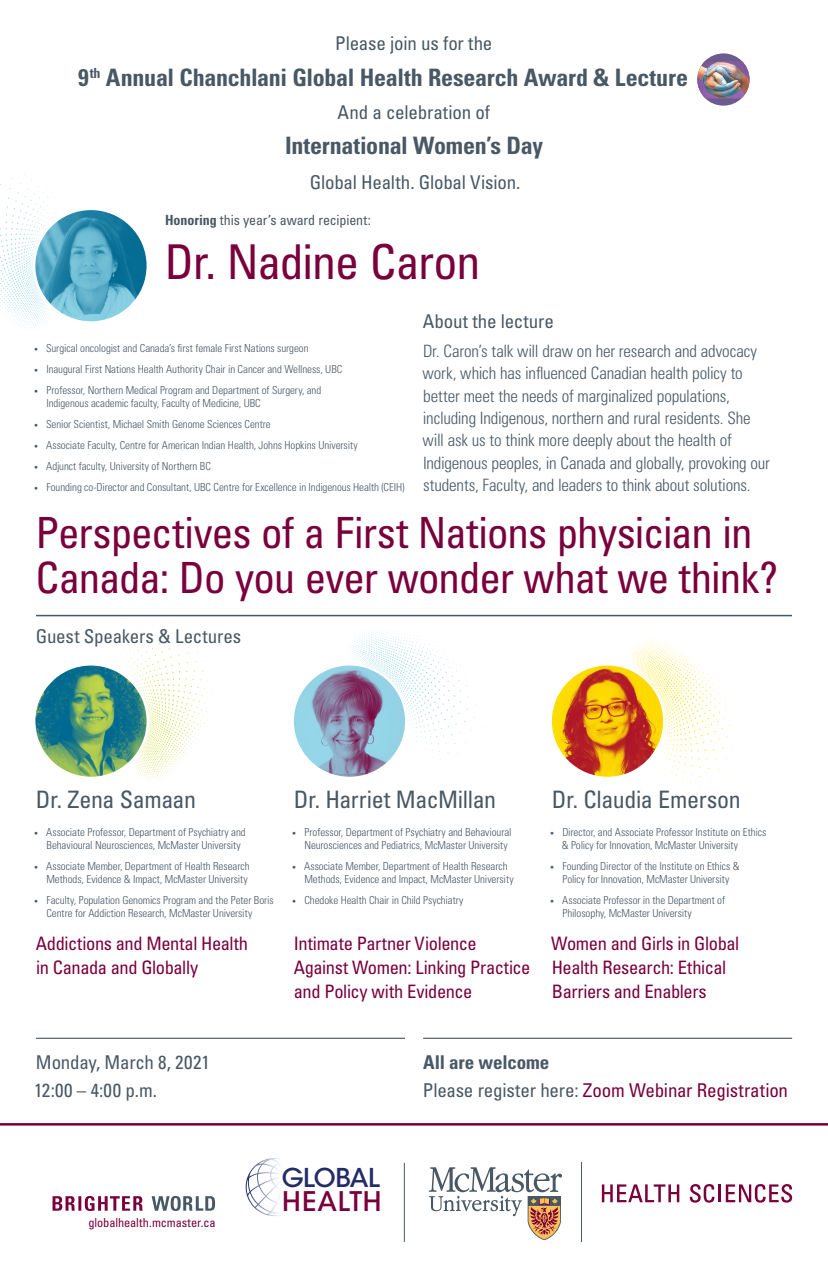
<style>
.page{position:relative;width:828px;height:1278px;background:#fff}
.page>*{position:absolute;margin:0;border:0;box-sizing:border-box;transform-origin:0 0}
.t1{font:condensed 48px "Univers LT Std";letter-spacing:-.025em;color:#7a003c}
.t2{font:condensed 43px/45px "Univers LT Std";letter-spacing:-.025em;color:#7a003c}
.t3{font:500 26.85px "ITC Avant Garde Std";letter-spacing:.03em;color:#7a003c}
.t4{font:500 25.8px "ITC Avant Garde Std";letter-spacing:-.02em;color:#232c68}
.t5{font:700 condensed 24px "Univers LT Std";letter-spacing:-.01em;color:#485865}
.t6{font:condensed 24px "Univers LT Std";letter-spacing:-.02em;color:#485865}
.t7{font:condensed 19px "Univers LT Std";letter-spacing:-.01em;color:#485865}
.t8{font:condensed 19px "Univers LT Std";letter-spacing:-.01em;color:#7a003c}
.t9{font:700 condensed 19px "Univers LT Std";letter-spacing:-.01em;color:#485865}
.t10{font:condensed 18.5px/24px "Univers LT Std";letter-spacing:-.02em;color:#7a003c}
.P2{font:300 condensed 17px/22.4px "Univers LT Std";letter-spacing:-.01em;color:#485865}
.t11{font:condensed 14px "Univers LT Std";letter-spacing:-.005em;color:#485865}
.t12{font:condensed 12.4px "Univers LT Std";letter-spacing:-.01em;color:#7a003c}
.t13{font:300 condensed 11px/13px "Univers LT Std";letter-spacing:-.005em;color:#485865}
.s1{font-weight:700}
.s2{font-size:7.7px}
.s3{color:#485865}
</style>
<div class="page">
<svg style="left:0;top:172px;width:58px;height:160px"></svg>
<svg style="left:119px;top:614px;width:96px;height:169px"></svg>
<svg style="left:348px;top:628px;width:135px;height:134px"></svg>
<svg style="left:629px;top:638px;width:107px;height:155px"></svg>
<img style="left:35px;top:210px;width:112px;height:111px;border-radius:56px">
<img style="left:35px;top:666px;width:112px;height:111px;border-radius:56px">
<img style="left:294px;top:666px;width:111px;height:111px;border-radius:56px">
<img style="left:552px;top:666px;width:111px;height:111px;border-radius:56px">
<svg style="left:429px;top:1167px;width:133px;height:74px"></svg>
<hr style="left:581px;top:1163px;width:1px;height:79px;background:#485865">
<svg style="left:602px;top:1184px;width:77px;height:18px"></svg>
<svg style="left:690px;top:1184px;width:24px;height:19px"></svg>
<hr style="left:718px;top:1184px;width:3px;height:18px;background:#7a003c">
<svg style="left:726px;top:1184px;width:66px;height:19px"></svg>
<svg style="left:246px;top:1158px;width:34px;height:58px"></svg>
<hr style="left:404px;top:1163px;width:1px;height:79px;background:#485865">
<svg style="left:152px;top:1196px;width:63px;height:15px"></svg>
<svg style="left:53px;top:1196px;width:90px;height:15px"></svg>
<hr style="left:0;top:1123px;width:828px;height:3px;background:#7a003c">
<hr style="left:36px;top:615px;width:756px;height:1px;background:#485865">
<hr style="left:36px;top:1038px;width:369px;height:1px;background:#485865">
<hr style="left:423px;top:1038px;width:369px;height:1px;background:#485865">
<div style="left:697px;top:53px;width:53px;height:53px;background:#6b5b8e;border-radius:50%"></div>
<img style="left:697px;top:60px;width:53px;height:39px">
<h4 class="t7" style="left:335px;top:31px;width:159px">Please join us for the</h4>
<h3 class="t5" style="left:78px;top:63px;width:611px">9<sup>th</sup> Annual Chanchlani Global Health Research Award &amp; Lecture</h3>
<h4 class="t7" style="left:338px;top:100px;width:154px">And a celebration of</h4>
<h3 class="t5" style="left:285px;top:131px;width:260px">International Women’s Day</h3>
<h4 class="t7" style="left:310px;top:170px;width:212px">Global Health. Global Vision.</h4>
<h5 class="t11" style="left:165px;top:211px;width:207px"><span class="s1">Honoring</span> this year’s award recipient:</h5>
<h2 class="t1" style="left:165px;top:232px;width:317px">Dr. Nadine Caron</h2>
<p class="t13" style="left:34px;top:342px;width:276px"><span class="s2">•</span> Surgical oncologist and Canada’s first female First Nations surgeon</p>
<p class="t13" style="left:34px;top:363px;width:310px"><span class="s2">•</span> Inaugural First Nations Health Authority Chair in Cancer and Wellness, UBC</p>
<p class="t13" style="left:46px;top:384px;width:277px;text-indent:-12px"><span class="s2">•</span> Professor, Northern Medical Program and Department of Surgery, and<br>Indigenous academic faculty, Faculty of Medicine, UBC</p>
<p class="t13" style="left:34px;top:418px;width:238px"><span class="s2">•</span> Senior Scientist, Michael Smith Genome Sciences Centre</p>
<p class="t13" style="left:34px;top:439px;width:325px"><span class="s2">•</span> Associate Faculty, Centre for American Indian Health, Johns Hopkins University</p>
<p class="t13" style="left:34px;top:460px;width:179px"><span class="s2">•</span> Adjunct faculty, University of Northern BC</p>
<p class="t13" style="left:34px;top:481px;width:372px"><span class="s2">•</span> Founding co-Director and Consultant, UBC Centre for Excellence in Indigenous Health (CEIH)</p>
<h4 class="t7" style="left:423px;top:309px;width:133px">About the lecture</h4>
<p class="P2" style="left:423px;top:339px;width:349px">Dr. Caron’s talk will draw on her research and advocacy work, which has influenced Canadian health policy to better meet the needs of marginalized populations, including Indigenous, northern and rural residents. She will ask us to think more deeply about the health of Indigenous peoples, in Canada and globally, provoking our students, Faculty, and leaders to think about solutions.</p>
<h1 class="t2" style="left:35px;top:510px;width:744px">Perspectives of a First Nations physician in<br>Canada: Do you ever wonder what we think?</h1>
<h4 class="t7" style="left:36px;top:624px;width:207px">Guest Speakers &amp; Lectures</h4>
<h3 class="t6" style="left:36px;top:785px;width:162px">Dr. Zena Samaan</h3>
<p class="t13" style="left:46px;top:826px;width:201px;text-indent:-13px"><span class="s2">•</span> Associate Professor, Department of Psychiatry and<br>Behavioural Neurosciences, McMaster University</p>
<p class="t13" style="left:34px;top:860px;width:217px;text-align:right"><span class="s2">•</span> Associate Member, Department of Health Research<br>Methods, Evidence &amp; Impact, McMaster University</p>
<p class="t13" style="left:46px;top:894px;width:229px;text-indent:-12px"><span class="s2">•</span> Faculty, Population Genomics Program and the Peter Boris<br>Centre for Addiction Research, McMaster University</p>
<h3 class="t10" style="left:36px;top:932px;width:214px">Addictions and Mental Health in Canada and Globally</h3>
<h3 class="t10" style="left:294px;top:932px;width:238px">Intimate Partner Violence<br>Against Women: Linking Practice and Policy with Evidence</h3>
<h3 class="t10" style="left:551px;top:932px;width:190px">Women and Girls in Global<br>Health Research: Ethical<br>Barriers and Enablers</h3>
<h3 class="t6" style="left:552px;top:785px;width:190px">Dr. Claudia Emerson</h3>
<p class="t13" style="left:562px;top:826px;width:206px;text-indent:-12px"><span class="s2">•</span> Director, and Associate Professor Institute on Ethics &amp; Policy for Innovation, McMaster University</p>
<p class="t13" style="left:550px;top:860px;width:191px;text-align:center"><span class="s2">•</span> Founding Director of the Institute on Ethics &amp;<br>Policy for Innovation, McMaster University</p>
<p class="t13" style="left:563px;top:894px;width:164px;text-indent:-13px"><span class="s2">•</span> Associate Professor in the Department of<br>Philosophy, McMaster University</p>
<h3 class="t6" style="left:294px;top:785px;width:204px">Dr. Harriet MacMillan</h3>
<p class="t13" style="left:304px;top:826px;width:209px;text-indent:-12px"><span class="s2">•</span> Professor, Department of Psychiatry and Behavioural<br>Neurosciences and Pediatrics, McMaster University</p>
<p class="t13" style="left:304px;top:860px;width:211px;text-indent:-13px"><span class="s2">•</span> Associate Member, Department of Health Research<br>Methods, Evidence and Impact, McMaster University</p>
<p class="t13" style="left:292px;top:894px;width:173px"><span class="s2">•</span> Chedoke Health Chair in Child Psychiatry</p>
<h4 class="t7" style="left:36px;top:1050px;width:175px">Monday, March 8, 2021</h4>
<h4 class="t7" style="left:34px;top:1078px;width:125px">12:00 – 4:00 p.m.</h4>
<p class="t12" style="left:88px;top:1214px;width:129px">globalhealth.mcmaster.ca</p>
<p class="t4" style="left:282px;top:1161px;width:100px">GLOBAL</p>
<p class="t3" style="left:282px;top:1185px;width:101px">HEALTH</p>
<h4 class="t9" style="left:423px;top:1050px;width:128px">All are welcome</h4>
<h4 class="t8" style="left:423px;top:1078px;width:367px"><span class="s3">Please register here:</span> Zoom Webinar Registration</h4>
</div>
